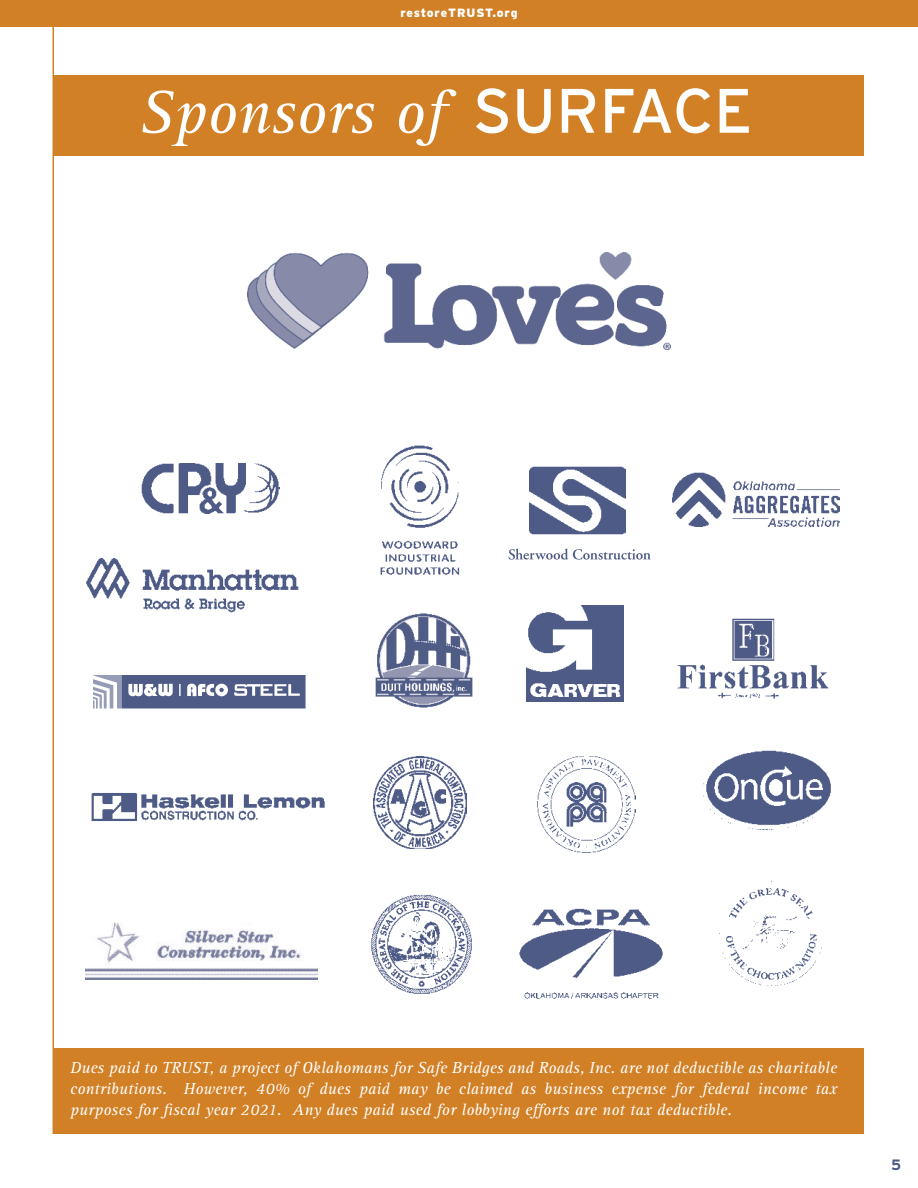
<style>
.page{position:relative;width:918px;height:1188px;background:#fff}
.page>*{position:absolute;margin:0;border:0;box-sizing:border-box;transform-origin:0 0}
.t1{font:italic 62.7px "Rotis Serif";color:#fff}
.t2{font:italic 16.5px/21px "Rotis Serif";letter-spacing:.01em;color:#fff;text-align:justify}
.t3{font:700 15px "Interstate";color:#4e5b86}
.t4{font:900 12px "Interstate";letter-spacing:.065em;color:#fff}
.s1{font-family:"Interstate";font-style:normal}
</style>
<div class="page">
<div style="left:0;top:0;width:918px;height:27px;background:#d28026"></div>
<img style="left:85px;top:922px;width:233px;height:57px">
<div style="left:54px;top:1048px;width:810px;height:86px;background:#d28026"></div>
<div style="left:54px;top:75px;width:810px;height:81px;background:#d28026"></div>
<hr style="left:52px;top:24px;width:2px;height:1110px;background:#d28026">
<img style="left:722px;top:888px;width:100px;height:98px">
<img style="left:375px;top:613px;width:98px;height:95px">
<svg style="left:93px;top:675px;width:213px;height:33px"></svg>
<img style="left:141px;top:464px;width:138px;height:50px">
<img style="left:677px;top:619px;width:152px;height:80px">
<img style="left:373px;top:756px;width:93px;height:92px">
<img style="left:371px;top:894px;width:101px;height:100px">
<img style="left:537px;top:756px;width:98px;height:96px">
<img style="left:380px;top:445px;width:80px;height:130px">
<img style="left:86px;top:558px;width:213px;height:55px">
<img style="left:526px;top:605px;width:97px;height:97px">
<img style="left:519px;top:908px;width:144px;height:91px">
<img style="left:530px;top:467px;width:95px;height:68px">
<svg style="left:509px;top:549px;width:142px;height:11px"></svg>
<img style="left:91px;top:793px;width:234px;height:28px">
<img style="left:247px;top:252px;width:424px;height:98px">
<img style="left:703px;top:750px;width:128px;height:80px">
<img style="left:672px;top:472px;width:168px;height:54px">
<p class="t4" style="left:400px;top:6px;width:119px">restoreTRUST.org</p>
<h1 class="t1" style="left:139px;top:77px;width:615px">Sponsors of <span class="s1">SURFACE</span></h1>
<p class="t2" style="left:70px;top:1058px;width:768px">Dues paid to TRUST, a project of Oklahomans for Safe Bridges and Roads, Inc. are not deductible as charitable contributions. However, 40% of dues paid may be claimed as business expense for federal income tax purposes for fiscal year 2021. Any dues paid used for lobbying efforts are not tax deductible.</p>
<p class="t3" style="left:891px;top:1156px;width:12px">5</p>
</div>
